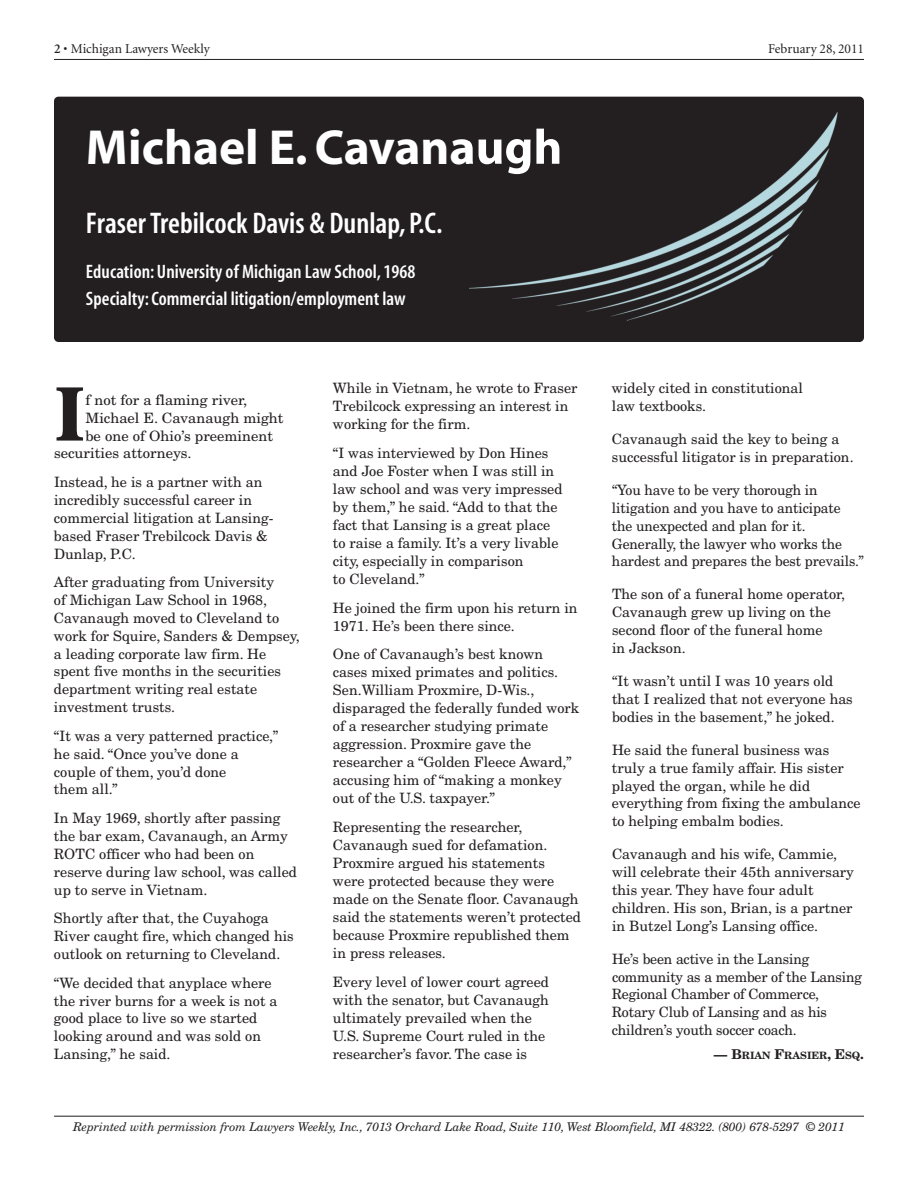
<style>
.page{position:relative;width:918px;height:1188px;background:#fff}
.page>*{position:absolute;margin:0;border:0;box-sizing:border-box;transform-origin:0 0}
.t1{font:900 81.75px "Minion";color:#231f20}
.t2{font:700 49.5px "Myriad";color:#fff}
.t3{font:600 condensed 30px "Myriad";color:#fff}
.t4{font:600 condensed 19.5px/27px "Myriad";letter-spacing:.005em;color:#fff}
.t5{font:14.25px/17.9px "New Century Schlbk";color:#231f20}
.t6{font:13.5px "Minion";color:#231f20}
.t7{font:italic 12px "New Century Schlbk";letter-spacing:-.01em;color:#231f20}
.t8{font:700 10.2px "New Century Schlbk";color:#231f20}
.s1{font-weight:600}
.s2{font-size:13.5px}
</style>
<div class="page">
<hr style="left:54px;top:59px;width:810px;height:1px;background:#231f20">
<div style="left:54px;top:97px;width:810px;height:245px;background:#231f20;border-radius:4px"></div>
<img style="left:469px;top:112px;width:369px;height:209px">
<img style="left:469px;top:128px;width:4px;height:36px">
<hr style="left:54px;top:1116px;width:810px;height:1px;background:#231f20">
<p class="t6" style="left:54px;top:43px;width:157px"><span class="s1">2</span> • Michigan Lawyers Weekly</p>
<p class="t6" style="left:768px;top:43px;width:97px">February 28, 2011</p>
<h2 class="t2" style="left:86px;top:129px;width:478px">Michael E.Cavanaugh</h2>
<h3 class="t3" style="left:86px;top:213px;width:358px">FraserTrebilcock Davis &amp; Dunlap, P.C.</h3>
<h3 class="t4" style="left:86px;top:260px;width:331px">Education: University of Michigan Law School, 1968<br>Specialty:Commercial litigation/employment law</h3>
<h1 class="t1" style="left:54px;top:383px;width:33px">I</h1>
<p class="t5" style="left:86px;top:392px;width:163px">f not for a flaming river,</p>
<p class="t5" style="left:86px;top:410px;width:200px">Michael E. Cavanaugh might</p>
<p class="t5" style="left:86px;top:428px;width:189px">be one of Ohio’s preeminent</p>
<p class="t5" style="left:54px;top:446px;width:139px">securities attorneys.</p>
<p class="t5" style="left:54px;top:475px;width:221px">Instead, he is a partner with an incredibly successful career in commercial litigation at Lansing&shy;based Fraser Trebilcock Davis &amp;<br>Dunlap, P.C.</p>
<p class="t5" style="left:54px;top:575px;width:247px">After graduating from University<br>of Michigan Law School in 1968,<br>Cavanaugh moved to Cleveland to work for Squire, Sanders &amp; Dempsey, a leading corporate law firm. He spent five months in the securities department writing real estate investment trusts.</p>
<p class="t5" style="left:54px;top:728px;width:226px">“It was a very patterned practice,” he said. “Once you’ve done a couple of them, you’d done<br>them all.”</p>
<p class="t5" style="left:54px;top:811px;width:245px">In May 1969, shortly after passing the bar exam, Cavanaugh, an Army<br>ROTC officer who had been on reserve during law school, was called up to serve in Vietnam.</p>
<p class="t5" style="left:54px;top:911px;width:241px">Shortly after that, the Cuyahoga<br>River caught fire, which changed his outlook on returning to Cleveland.</p>
<p class="t5" style="left:54px;top:975px;width:225px">“We decided that anyplace where the river burns for a week is not a good place to live so we started looking around and was sold on<br>Lansing,” he said.</p>
<p class="t5" style="left:333px;top:380px;width:246px">While in Vietnam, he wrote to Fraser<br>Trebilcock expressing an interest in working for the firm.</p>
<p class="t5" style="left:333px;top:445px;width:231px">“I was interviewed by Don Hines and Joe Foster when I was still in law school and was very impressed by them,” he said. “Add to that the fact that Lansing is a great place to raise a family. It’s a very livable city, especially in comparison<br>to Cleveland.”</p>
<p class="t5" style="left:333px;top:600px;width:246px">He joined the firm upon his return in<br>1971. He’s been there since.</p>
<p class="t5" style="left:333px;top:647px;width:248px">One of Cavanaugh’s best known cases mixed primates and politics.<br>Sen.William Proxmire, D-Wis., disparaged the federally funded work of a researcher studying primate aggression. Proxmire gave the researcher a “Golden Fleece Award,” accusing him of “making a monkey out of the U.S. taxpayer.”</p>
<p class="t5" style="left:333px;top:820px;width:250px">Representing the researcher,<br>Cavanaugh sued for defamation.<br>Proxmire argued his statements<br>were protected because they were made on the Senate floor. Cavanaugh said the statements weren’t protected because Proxmire republished them in press releases.</p>
<p class="t5" style="left:333px;top:974px;width:218px">Every level of lower court agreed with the senator, but Cavanaugh ultimately prevailed when the<br>U.S. Supreme Court ruled in the researcher’s favor. The case is</p>
<p class="t5" style="left:612px;top:380px;width:193px">widely cited in constitutional law textbooks.</p>
<p class="t5" style="left:612px;top:431px;width:243px">Cavanaugh said the key to being a successful litigator is in preparation.</p>
<p class="t5" style="left:612px;top:482px;width:253px">“You have to be very thorough in litigation and you have to anticipate the unexpected and plan for it.<br>Generally, the lawyer who works the hardest and prepares the best prevails.”</p>
<p class="t5" style="left:612px;top:587px;width:235px">The son of a funeral home operator,<br>Cavanaugh grew up living on the second floor of the funeral home<br>in Jackson.</p>
<p class="t5" style="left:612px;top:673px;width:242px">“It wasn’t until I was 10 years old that I realized that not everyone has bodies in the basement,” he joked.</p>
<p class="t5" style="left:612px;top:742px;width:250px">He said the funeral business was truly a true family affair. His sister played the organ, while he did everything from fixing the ambulance to helping embalm bodies.</p>
<p class="t5" style="left:612px;top:847px;width:243px">Cavanaugh and his wife, Cammie, will celebrate their 45th anniversary this year. They have four adult children. His son, Brian, is a partner in Butzel Long’s Lansing office.</p>
<p class="t5" style="left:612px;top:951px;width:252px">He’s been active in the Lansing community as a member of the Lansing<br>Regional Chamber of Commerce,<br>Rotary Club of Lansing and as his children’s youth soccer coach.</p>
<p class="t8" style="left:714px;top:1052px;width:152px"><span class="s2">— B</span>RIAN <span class="s2">F</span>RASIER<span class="s2">, E</span>SQ<span class="s2">.</span></p>
<p class="t7" style="left:73px;top:1123px;width:773px">Reprinted with permission from Lawyers Weekly, Inc., 7013 Orchard Lake Road, Suite 110, West Bloomfield, MI 48322. (800) 678-5297 © 2011</p>
</div>
